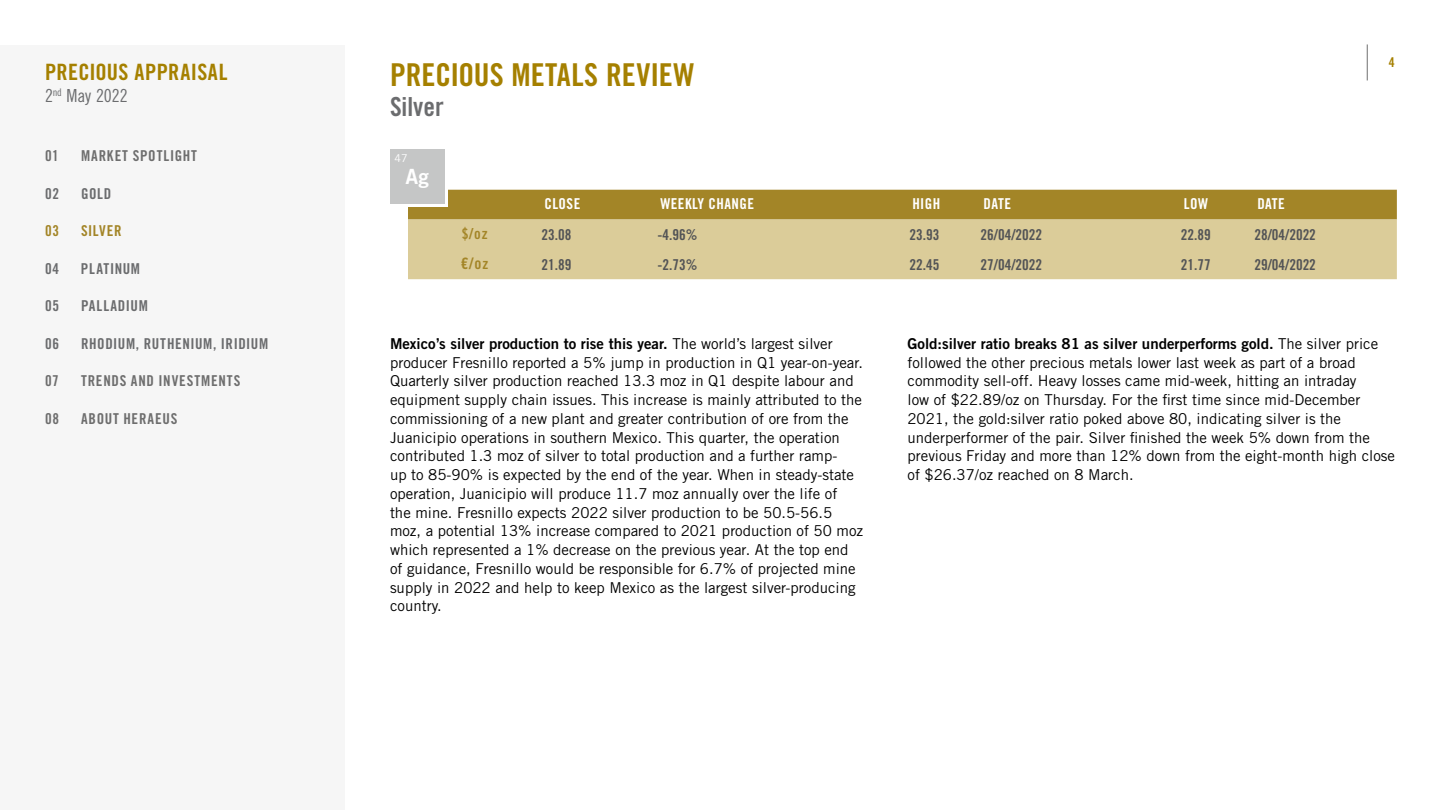
<style>
.page{position:relative;width:1440px;height:810px;background:#fff}
.page>*{position:absolute;margin:0;border:0;box-sizing:border-box;transform-origin:0 0}
.t1{font:31.5px "Trade Gothic LT Std Bd Cn 20";color:#a58000}
.t2{font:26.25px "Trade Gothic LT Std Bd Cn 20";color:#6b6c6e}
.t3{font:22.5px "Trade Gothic LT Std Bd Cn 20";letter-spacing:.015em;color:#a58000}
.t4{font:21px "Trade Gothic LT Std Bd 2";color:#fff}
.t5{font:18px "Trade Gothic LT Std Cn 18";letter-spacing:-.005em;color:#6b6c6e}
.t6{font:15.75px "Trade Gothic LT Std Bd Cn 20";color:#a38527}
.t7{font:15px/18.8px "Trade Gothic LT Std";color:#000}
.t8{font:15px "Trade Gothic LT Std Bd 2";color:#000}
.t9{font:15px "Trade Gothic LT Std Bd Cn 20";color:#535456}
.t10{font:15px "Trade Gothic LT Std Bd Cn 20";letter-spacing:.04em;color:#6b6c6e}
.t11{font:15px "Trade Gothic LT Std Bd Cn 20";letter-spacing:.055em;color:#6e6e6e}
.t12{font:15px "Trade Gothic LT Std Bd Cn 20";letter-spacing:.03em;color:#fff}
.t13{font:15px "Trade Gothic LT Std Bd Cn 20";letter-spacing:.05em;color:#a38527}
.t14{font:13.5px "Trade Gothic LT Std Bd Cn 20";color:#a58000}
.t15{font:10.8px "Trade Gothic LT Std";color:#fff}
.s1{font-size:15px}
.s2{font-family:"Trade Gothic LT Std"}
</style>
<div class="page">
<hr style="left:1367px;top:44px;width:1px;height:36px;background:#6e6e6e">
<div style="left:408px;top:190px;width:989px;height:30px;background:#a38527"></div>
<div style="left:408px;top:220px;width:989px;height:59px;background:#dbcc99"></div>
<div style="left:393px;top:152px;width:54px;height:55px;background:linear-gradient(to right,#fff,#fff)"></div>
<div style="left:390px;top:150px;width:54px;height:54px;background:#c5c6c6"></div>
<div style="left:0;top:45px;width:345px;height:765px;background:#f6f6f6"></div>
<h3 class="t3" style="left:45px;top:58px;width:184px">PRECIOUS APPRAISAL</h3>
<p class="t5" style="left:45px;top:85px;width:84px">2<sup>nd</sup> May 2022</p>
<p class="t11" style="left:45px;top:147px;width:15px">01</p>
<p class="t11" style="left:81px;top:147px;width:117px">MARKET SPOTLIGHT</p>
<p class="t10" style="left:45px;top:184px;width:16px">02</p>
<p class="t10" style="left:81px;top:184px;width:32px">GOLD</p>
<p class="t13" style="left:45px;top:222px;width:16px">03</p>
<p class="t13" style="left:81px;top:222px;width:42px">SILVER</p>
<p class="t10" style="left:45px;top:259px;width:16px">04</p>
<p class="t10" style="left:81px;top:259px;width:61px">PLATINUM</p>
<p class="t10" style="left:45px;top:297px;width:16px">05</p>
<p class="t10" style="left:81px;top:297px;width:68px">PALLADIUM</p>
<p class="t10" style="left:45px;top:334px;width:16px">06</p>
<p class="t10" style="left:81px;top:334px;width:189px">RHODIUM, RUTHENIUM, IRIDIUM</p>
<p class="t11" style="left:45px;top:372px;width:15px">07</p>
<p class="t11" style="left:81px;top:372px;width:161px">TRENDS AND INVESTMENTS</p>
<p class="t11" style="left:45px;top:409px;width:16px">08</p>
<p class="t11" style="left:81px;top:409px;width:98px">ABOUT HERAEUS</p>
<h1 class="t1" style="left:390px;top:56px;width:306px">PRECIOUS METALS REVIEW</h1>
<h2 class="t2" style="left:390px;top:91px;width:55px">Silver</h2>
<p class="t15" style="left:395px;top:152px;width:15px">47</p>
<h3 class="t4" style="left:406px;top:164px;width:25px">Ag</h3>
<p class="t12" style="left:544px;top:194px;width:37px">CLOSE</p>
<p class="t12" style="left:660px;top:194px;width:95px">WEEKLY CHANGE</p>
<p class="t12" style="left:912px;top:194px;width:30px">HIGH</p>
<p class="t12" style="left:984px;top:194px;width:29px">DATE</p>
<p class="t12" style="left:1184px;top:194px;width:26px">LOW</p>
<p class="t12" style="left:1257px;top:194px;width:29px">DATE</p>
<p class="t13" style="left:462px;top:224px;width:28px">$/oz</p>
<p class="t9" style="left:541px;top:225px;width:31px">23.08</p>
<p class="t9" style="left:657px;top:225px;width:41px">-4.96%</p>
<p class="t9" style="left:909px;top:225px;width:31px">23.93</p>
<p class="t9" style="left:981px;top:225px;width:63px">26/04/2022</p>
<p class="t9" style="left:1181px;top:225px;width:31px">22.89</p>
<p class="t9" style="left:1254px;top:225px;width:63px">28/04/2022</p>
<p class="t6" style="left:461px;top:254px;width:29px">€/o<span class="s1">z</span></p>
<p class="t9" style="left:541px;top:255px;width:31px">21.89</p>
<p class="t9" style="left:657px;top:255px;width:41px">-2.73%</p>
<p class="t9" style="left:909px;top:255px;width:31px">22.45</p>
<p class="t9" style="left:981px;top:255px;width:63px">27/04/2022</p>
<p class="t9" style="left:1181px;top:255px;width:31px">21.77</p>
<p class="t9" style="left:1254px;top:255px;width:63px">29/04/2022</p>
<p class="t14" style="left:1389px;top:54px;width:7px">4</p>
<p class="t8" style="left:390px;top:334px;width:444px">Mexico’s silver production to rise this year. <span class="s2">The world’s largest silver</span></p>
<p class="t7" style="left:390px;top:353px;width:475px">producer Fresnillo reported a 5% jump in production in Q1 year-on-year.<br>Quarterly silver production reached 13.3 moz in Q1 despite labour and equipment supply chain issues. This increase is mainly attributed to the commissioning of a new plant and greater contribution of ore from the Juanicipio operations in southern Mexico. This quarter, the operation contributed 1.3 moz of silver to total production and a further ramp-<br>up to 85-90% is expected by the end of the year. When in steady-state operation, Juanicipio will produce 11.7 moz annually over the life of<br>the mine. Fresnillo expects 2022 silver production to be 50.5-56.5 moz, a potential 13% increase compared to 2021 production of 50 moz which represented a 1% decrease on the previous year. At the top end of guidance, Fresnillo would be responsible for 6.7% of projected mine supply in 2022 and help to keep Mexico as the largest silver-producing country.</p>
<p class="t8" style="left:908px;top:334px;width:472px">Gold:silver ratio breaks 81 as silver underperforms gold. <span class="s2">The silver price</span></p>
<p class="t7" style="left:908px;top:353px;width:489px">followed the other precious metals lower last week as part of a broad commodity sell-off. Heavy losses came mid-week, hitting an intraday<br>low of $22.89/oz on Thursday. For the first time since mid-December 2021, the gold:silver ratio poked above 80, indicating silver is the underperformer of the pair. Silver finished the week 5% down from the previous Friday and more than 12% down from the eight-month high close of $26.37/oz reached on 8 March.</p>
</div>
